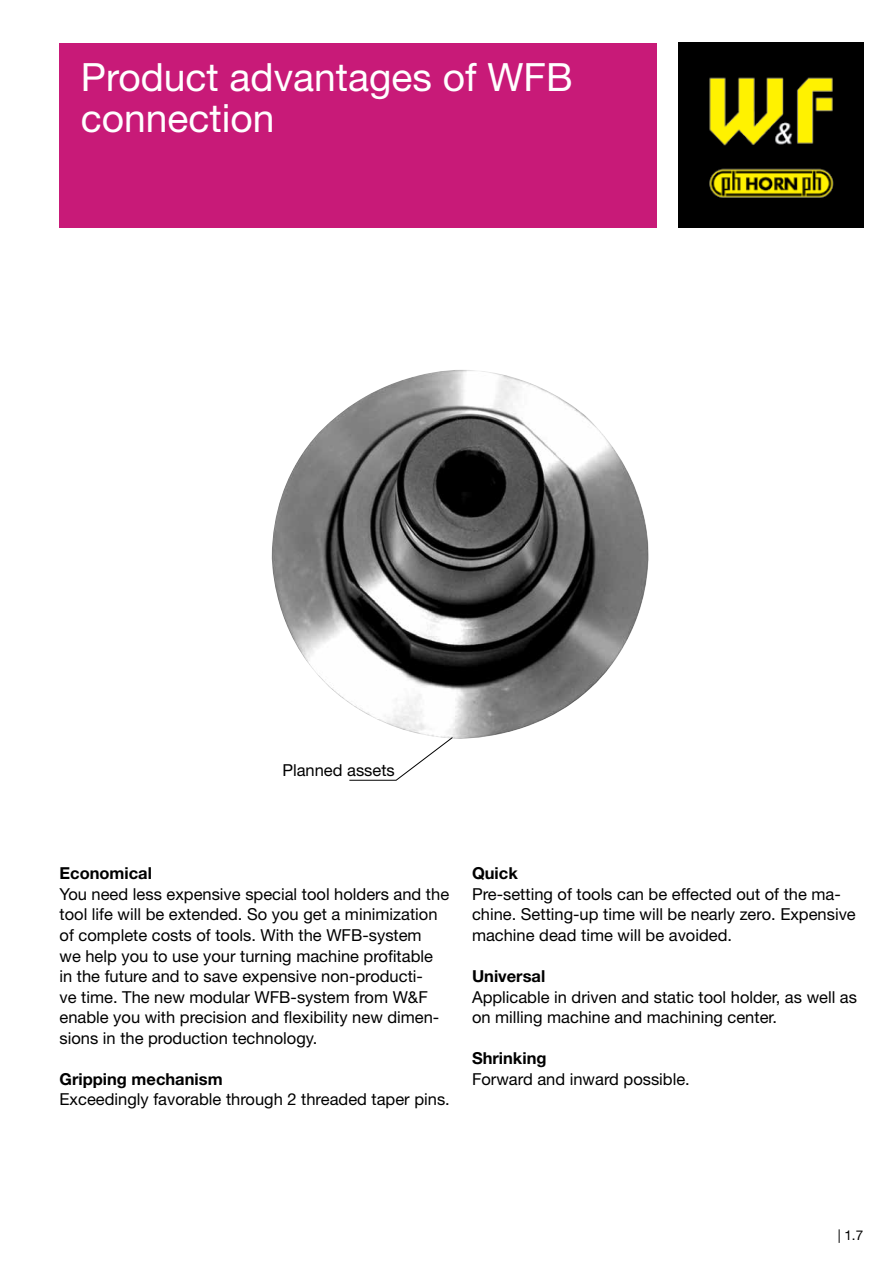
<style>
.page{position:relative;width:893px;height:1263px;background:#fff}
.page>*{position:absolute;margin:0;border:0;box-sizing:border-box;transform-origin:0 0}
.t1{font:39px/41.1px "Helvetica Neue LT";color:#fff}
.t2{font:16.5px/20.5px "Helvetica Neue LT";color:#000}
.t3{font:700 16.5px "Helvetica Neue LT";color:#000}
.t4{font:13.5px "Helvetica Neue LT";color:#000}
</style>
<div class="page">
<div style="left:60px;top:43px;width:597px;height:184px;background:#c81a78"></div>
<img style="left:678px;top:43px;width:185px;height:184px">
<img style="left:271px;top:370px;width:378px;height:369px">
<svg style="left:282px;top:737px;width:171px;height:44px"></svg>
<h1 class="t1" style="left:81px;top:56px;width:493px">Product advantages of WFB connection</h1>
<p class="t2" style="left:282px;top:759px;width:114px">Planned assets</p>
<p class="t3" style="left:60px;top:863px;width:94px">Economical</p>
<p class="t2" style="left:60px;top:883px;width:391px">You need less expensive special tool holders and the tool life will be extended. So you get a minimization of complete costs of tools. With the WFB-system<br>we help you to use your turning machine profitable in the future and to save expensive non-producti-<br>ve time. The new modular WFB-system from W&amp;F enable you with precision and flexibility new dimen&shy;sions in the production technology.</p>
<p class="t3" style="left:60px;top:1069px;width:165px">Gripping mechanism</p>
<p class="t2" style="left:60px;top:1089px;width:392px">Exceedingly favorable through 2 threaded taper pins.</p>
<p class="t3" style="left:472px;top:863px;width:47px">Quick</p>
<p class="t2" style="left:472px;top:883px;width:385px">Pre-setting of tools can be effected out of the ma&shy;chine. Setting-up time will be nearly zero. Expensive machine dead time will be avoided.</p>
<p class="t3" style="left:472px;top:966px;width:75px">Universal</p>
<p class="t2" style="left:472px;top:986px;width:387px">Applicable in driven and static tool holder, as well as on milling machine and machining center.</p>
<p class="t3" style="left:472px;top:1048px;width:76px">Shrinking</p>
<p class="t2" style="left:472px;top:1068px;width:219px">Forward and inward possible.</p>
<p class="t4" style="left:838px;top:1227px;width:27px">| 1.7</p>
</div>
